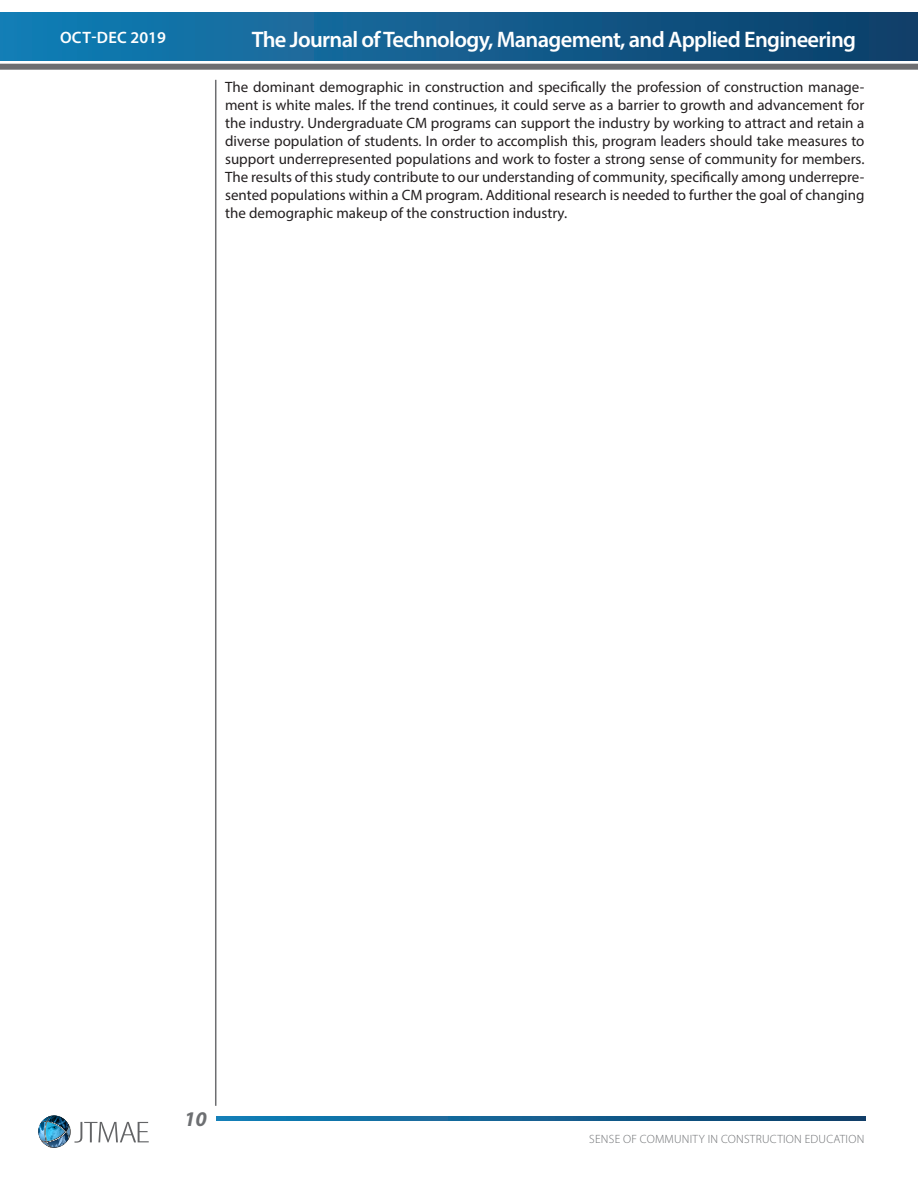
<style>
.page{position:relative;width:918px;height:1188px;background:#fff}
.page>*{position:absolute;margin:0;border:0;box-sizing:border-box;transform-origin:0 0}
.t1{font:600 22.5px "Myriad Pro";letter-spacing:-.03em;color:#fff}
.t2{font:italic 700 21px "Myriad Pro";color:#6d6f72}
.t3{font:600 16.5px "Myriad Pro";letter-spacing:.02em;color:#fff}
.t4{font:15px/18px "Myriad Pro";color:#231f20;text-align:justify}
.t5{font:300 12px "Myriad Pro";letter-spacing:.02em;color:#6d6f72}
</style>
<div class="page">
<div style="left:0;top:64px;width:918px;height:6px;background:#6d6e71"></div>
<svg style="left:216px;top:1116px;width:649px;height:5px;background:#115f90"></svg>
<div style="left:0;top:13px;width:918px;height:48px;background:linear-gradient(to right,#157fb6,#0e3e69)"></div>
<hr style="left:917px;top:13px;width:1px;height:48px;background:#113f69">
<hr style="left:215px;top:80px;width:1px;height:1026px;background:#6d6e71">
<svg style="left:38px;top:1116px;width:111px;height:31px"></svg>
<p class="t3" style="left:60px;top:27px;width:107px">OCT-DEC 2019</p>
<p class="t1" style="left:252px;top:26px;width:606px">The Journal of Technology, Management, and Applied Engineering</p>
<p class="t4" style="left:225px;top:78px;width:641px">The dominant demographic in construction and specifically the profession of construction manage&shy;ment is white males. If the trend continues, it could serve as a barrier to growth and advancement for the industry. Undergraduate CM programs can support the industry by working to attract and retain a diverse population of students. In order to accomplish this, program leaders should take measures to support underrepresented populations and work to foster a strong sense of community for members.<br>The results of this study contribute to our understanding of community, specifically among underrepre&shy;sented populations within a CM program. Additional research is needed to further the goal of changing the demographic makeup of the construction industry.</p>
<p class="t2" style="left:184px;top:1105px;width:24px">10</p>
<p class="t5" style="left:589px;top:1133px;width:277px">SENSE OF COMMUNITY IN CONSTRUCTION EDUCATION</p>
</div>
